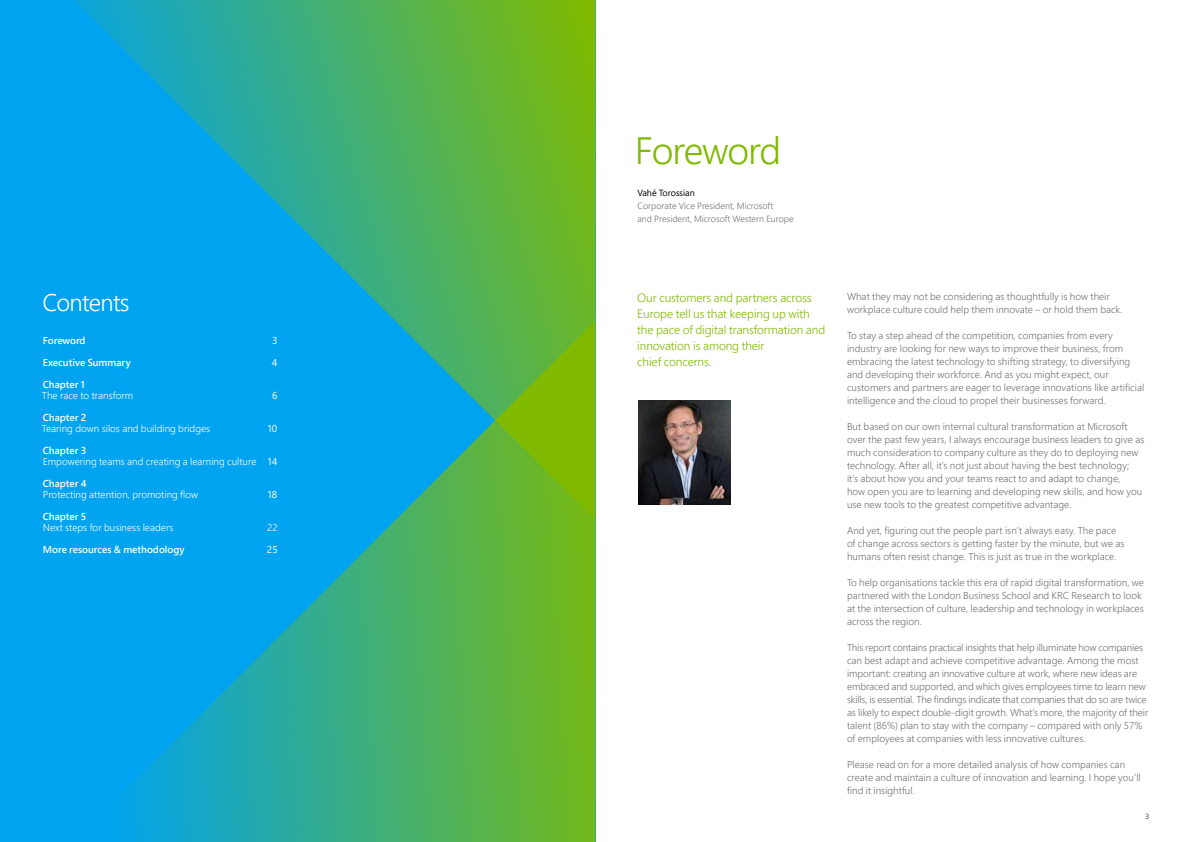
<style>
.page{position:relative;width:1191px;height:842px;background:#fff}
.page>*{position:absolute;margin:0;border:0;box-sizing:border-box;transform-origin:0 0}
.t1{font:300 38px "Segoe Pro";letter-spacing:-.03em;color:#80ba00}
.t2{font:300 24px "Segoe Pro";letter-spacing:-.03em;color:#fff}
.t3{font:300 12px/16px "Segoe Pro";letter-spacing:-.01em;color:#80ba00}
.t4{font:300 10px/13px "Segoe Pro";color:#737373}
.t5{font:300 10px/11px "Segoe Pro";color:#fff}
.t6{font:600 10px "Segoe Pro";color:#fff}
.t7{font:10px "Segoe Pro";color:#fff}
.t8{font:300 9px/13px "Segoe Pro";color:#737373}
.t9{font:9px "Segoe Pro";color:#000}
.t10{font:600 7.5px "Segoe Pro";color:#737373}
.s1{font-weight:600}
.s2{font-weight:400}
</style>
<div class="page">
<div style="left:0;top:0;width:595px;height:842px;background:#00a3f0"></div>
<svg style="left:74px;top:0;width:521px;height:420px"></svg>
<svg style="left:128px;top:420px;width:467px;height:422px"></svg>
<svg style="left:495px;top:320px;width:100px;height:201px;background:#6fb71e"></svg>
<img style="left:638px;top:401px;width:92px;height:103px">
<h2 class="t2" style="left:42px;top:286px;width:89px">Contents</h2>
<p class="t6" style="left:43px;top:333px;width:44px">Foreword</p>
<p class="t7" style="left:272px;top:333px;width:7px">3</p>
<p class="t6" style="left:43px;top:355px;width:89px">Executive Summary</p>
<p class="t7" style="left:272px;top:355px;width:7px">4</p>
<p class="t6" style="left:43px;top:377px;width:44px">Chapter 1</p>
<p class="t5" style="left:42px;top:389px;width:93px">The race to transform</p>
<p class="t7" style="left:272px;top:388px;width:7px">6</p>
<p class="t6" style="left:43px;top:410px;width:45px">Chapter 2</p>
<p class="t5" style="left:42px;top:422px;width:170px">Tearing down silos and building bridges</p>
<p class="t7" style="left:268px;top:421px;width:11px">10</p>
<p class="t5" style="left:43px;top:444px;width:236px"><span class="s1">Chapter 3<br></span>Empowering teams and creating a learning culture <span class="s2">14</span></p>
<p class="t6" style="left:43px;top:476px;width:45px">Chapter 4</p>
<p class="t5" style="left:43px;top:488px;width:157px">Protecting attention, promoting flow</p>
<p class="t7" style="left:268px;top:487px;width:11px">18</p>
<p class="t6" style="left:43px;top:509px;width:45px">Chapter 5</p>
<p class="t5" style="left:43px;top:521px;width:132px">Next steps for business leaders</p>
<p class="t5" style="left:267px;top:521px;width:12px">22</p>
<p class="t6" style="left:43px;top:542px;width:143px">More resources &amp; methodology</p>
<p class="t7" style="left:267px;top:542px;width:12px">25</p>
<h1 class="t1" style="left:635px;top:125px;width:148px">Foreword</h1>
<p class="t9" style="left:637px;top:186px;width:59px">Vahé Torossian</p>
<p class="t8" style="left:637px;top:199px;width:158px">Corporate Vice President, Microsoft<br>and President, Microsoft Western Europe</p>
<p class="t3" style="left:637px;top:289px;width:189px">Our customers and partners across<br>Europe tell us that keeping up with the pace of digital transformation and innovation is among their<br>chief concerns.</p>
<p class="t4" style="left:847px;top:290px;width:277px">What they may not be considering as thoughtfully is how their workplace culture could help them innovate – or hold them back.</p>
<p class="t4" style="left:847px;top:329px;width:299px">To stay a step ahead of the competition, companies from every industry are looking for new ways to improve their business, from embracing the latest technology to shifting strategy, to diversifying and developing their workforce. And as you might expect, our customers and partners are eager to leverage innovations like artificial intelligence and the cloud to propel their businesses forward.</p>
<p class="t4" style="left:847px;top:420px;width:299px">But based on our own internal cultural transformation at Microsoft over the past few years, I always encourage business leaders to give as much consideration to company culture as they do to deploying new technology. After all, it’s not just about having the best technology;<br>it’s about how you and your teams react to and adapt to change,<br>how open you are to learning and developing new skills, and how you use new tools to the greatest competitive advantage.</p>
<p class="t4" style="left:847px;top:524px;width:279px">And yet, figuring out the people part isn’t always easy. The pace of change across sectors is getting faster by the minute, but we as humans often resist change. This is just as true in the workplace.</p>
<p class="t4" style="left:847px;top:576px;width:298px">To help organisations tackle this era of rapid digital transformation, we partnered with the London Business School and KRC Research to look at the intersection of culture, leadership and technology in workplaces across the region.</p>
<p class="t4" style="left:847px;top:641px;width:303px">This report contains practical insights that help illuminate how companies can best adapt and achieve competitive advantage. Among the most important: creating an innovative culture at work, where new ideas are embraced and supported, and which gives employees time to learn new skills, is essential. The findings indicate that companies that do so are twice as likely to expect double-digit growth. What’s more, the majority of their talent (86%) plan to stay with the company – compared with only 57% of employees at companies with less innovative cultures.</p>
<p class="t4" style="left:847px;top:758px;width:295px">Please read on for a more detailed analysis of how companies can create and maintain a culture of innovation and learning. I hope you’ll find it insightful.</p>
<p class="t10" style="left:1145px;top:811px;width:6px">3</p>
</div>
